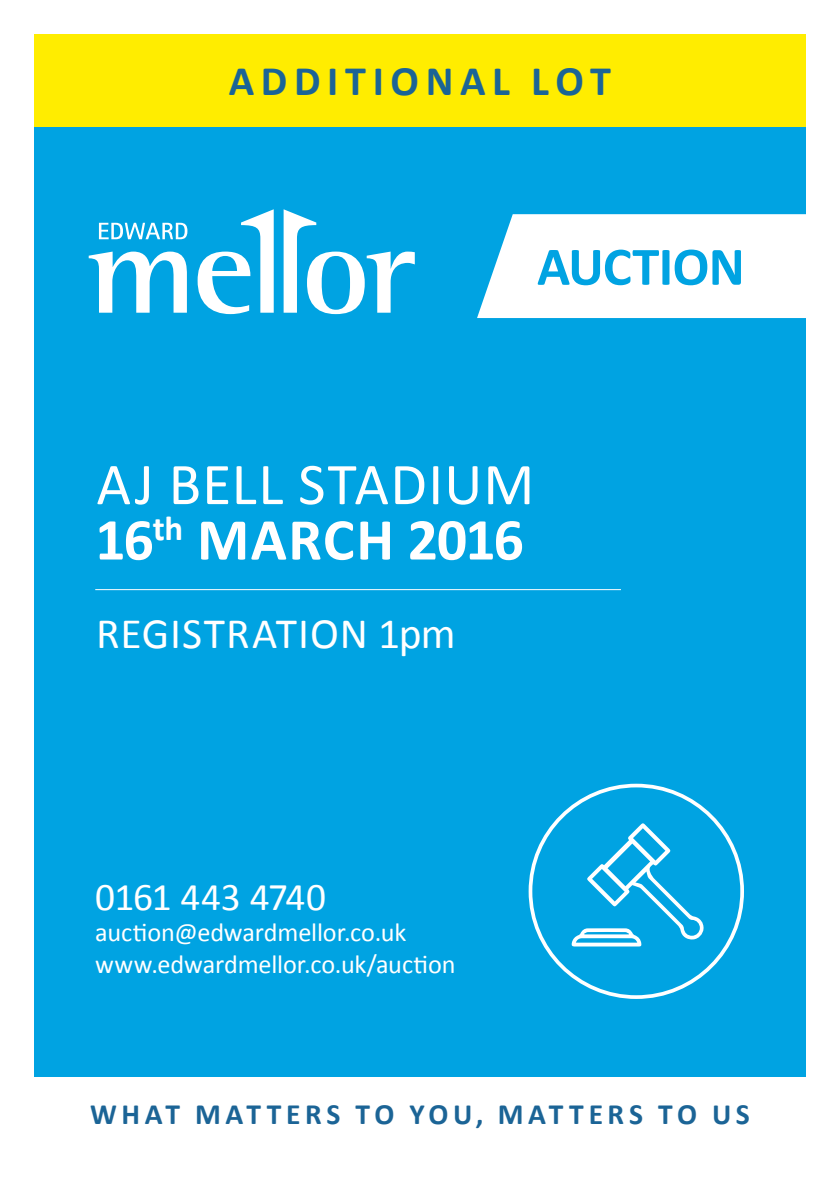
<style>
.page{position:relative;width:840px;height:1191px;background:#fff}
.page>*{position:absolute;margin:0;border:0;box-sizing:border-box;transform-origin:0 0}
.t1{font:59.8px/55.4px "Calibri";letter-spacing:.02em;color:#fff}
.t2{font:700 54.6px "Calibri";letter-spacing:-.005em;color:#00a3e2}
.t3{font:43.6px "Calibri";letter-spacing:.015em;color:#fff}
.t4{font:700 42.2px "Calibri";letter-spacing:.155em;color:#1b6496}
.t5{font:39.4px "Calibri";letter-spacing:-.025em;color:#fff}
.t6{font:700 29.6px "Calibri";letter-spacing:.155em;color:#1b6496}
.t7{font:26.2px/31.4px "Calibri";letter-spacing:-.005em;color:#fff}
.s1{font-weight:700}
</style>
<div class="page">
<div style="left:34px;top:126px;width:771px;height:951px;background:#00a3e2"></div>
<svg style="left:89px;top:209px;width:325px;height:105px"></svg>
<hr style="left:95px;top:589px;width:525px;height:1px;background:#fff">
<div style="left:477px;top:214px;width:329px;height:104px;background:#fff"></div>
<svg style="left:528px;top:783px;width:215px;height:216px"></svg>
<svg style="left:571px;top:823px;width:132px;height:123px"></svg>
<div style="left:34px;top:34px;width:771px;height:92px;background:#ffed00"></div>
<h3 class="t4" style="left:229px;top:54px;width:383px">ADDI TIONA L LOT</h3>
<h2 class="t2" style="left:536px;top:232px;width:209px">AUCTION</h2>
<h1 class="t1" style="left:95px;top:457px;width:440px">AJ BELL STADIUM<br><span class="s1">16</span><sup>TH</sup> <span class="s1">MARCH 2016</span></h1>
<h3 class="t3" style="left:96px;top:605px;width:94px">Registrati</h3>
<h3 class="t3" style="left:310px;top:605px;width:147px">on 1pm</h3>
<h3 class="t5" style="left:95px;top:871px;width:232px">0161 443 4740</h3>
<p class="t7" style="left:95px;top:916px;width:362px">auction@edwardmellor.co.uk www.edwardmellor.co.uk/auction</p>
<p class="t6" style="left:90px;top:1095px;width:661px">WHAT MATTER S TO YOU, MATTER S TO US</p>
</div>
